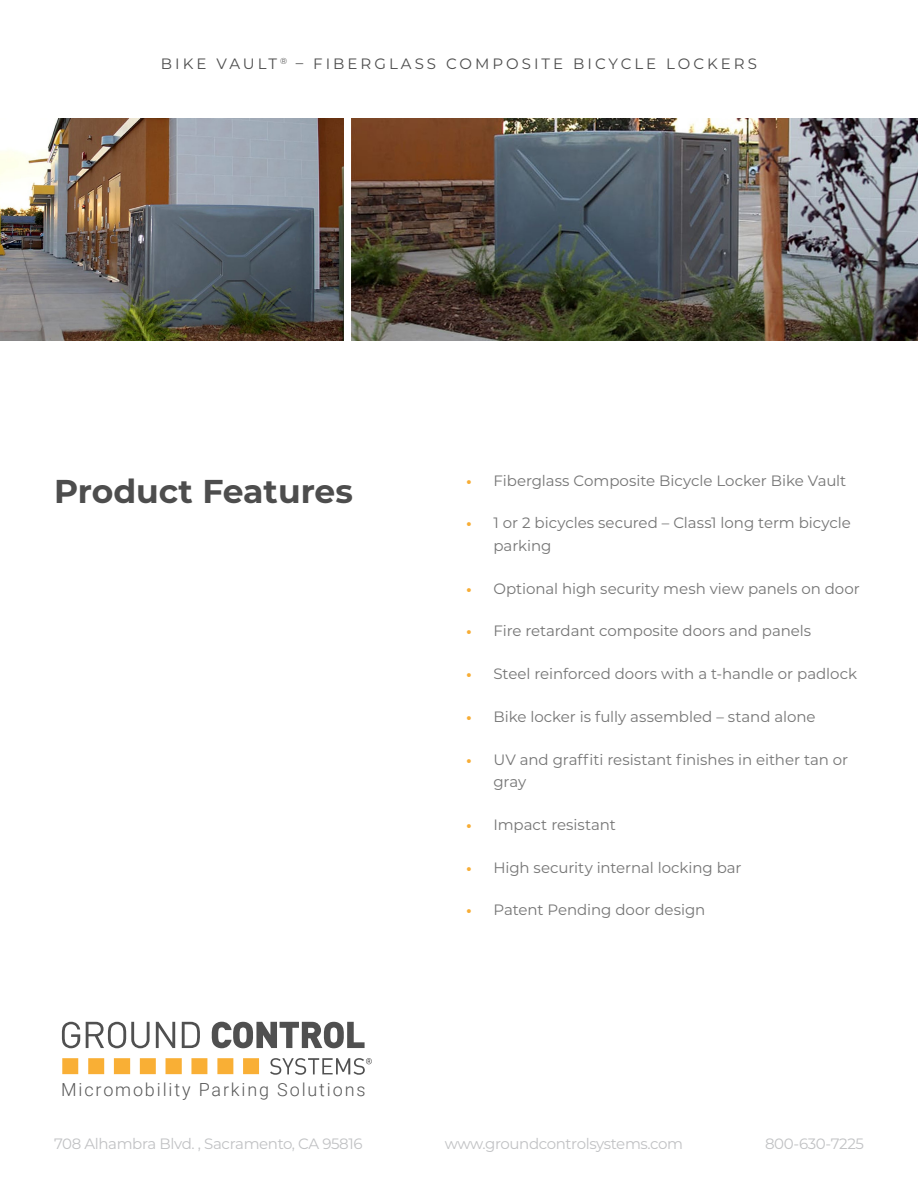
<style>
.page{position:relative;width:918px;height:1188px;background:#fff}
.page>*{position:absolute;margin:0;border:0;box-sizing:border-box;transform-origin:0 0}
.t1{font:700 33px "Montserrat";color:#4d4d4d}
.t2{font:300 18px "Roboto";letter-spacing:.105em;color:#585858}
.t3{font:15px/22.5px "Montserrat";letter-spacing:-.005em;color:#757575}
.t4{font:15px "Montserrat";letter-spacing:-.025em;color:#c1c2c4}
.t5{font:15px "Montserrat";letter-spacing:.2em;color:#4d4d4d}
.s1{font-family:"Myriad Pro";font-weight:700;color:#f7ad36}
</style>
<div class="page">
<svg style="left:62px;top:1058px;width:197px;height:16px"></svg>
<svg style="left:62px;top:1022px;width:18px;height:26px"></svg>
<svg style="left:86px;top:1022px;width:64px;height:26px"></svg>
<svg style="left:156px;top:1022px;width:19px;height:26px"></svg>
<svg style="left:182px;top:1022px;width:18px;height:26px"></svg>
<svg style="left:212px;top:1022px;width:153px;height:26px"></svg>
<svg style="left:270px;top:1058px;width:102px;height:17px"></svg>
<img style="left:351px;top:119px;width:567px;height:222px">
<img style="left:0;top:119px;width:343px;height:222px">
<p class="t5" style="left:161px;top:53px;width:598px">BIKE VAULT <sup>®</sup> – FIBERGLASS COMPOSITE BICYCLE LOCKERS</p>
<p class="t1" style="left:54px;top:467px;width:300px">Product Features</p>
<p class="t2" style="left:61px;top:1077px;width:306px">Micromobility Parking Solutions</p>
<p class="t3" style="left:466px;top:468px;width:381px"><span class="s1">•</span> Fiberglass Composite Bicycle Locker Bike Vault</p>
<p class="t3" style="left:494px;top:511px;width:359px;text-indent:-27px"><span class="s1">•</span> 1 or 2 bicycles secured – Class1 long term bicycle parking</p>
<p class="t3" style="left:466px;top:576px;width:395px"><span class="s1">•</span> Optional high security mesh view panels on door</p>
<p class="t3" style="left:466px;top:619px;width:346px"><span class="s1">•</span> Fire retardant composite doors and panels</p>
<p class="t3" style="left:466px;top:662px;width:392px"><span class="s1">•</span> Steel reinforced doors with a t-handle or padlock</p>
<p class="t3" style="left:466px;top:705px;width:351px"><span class="s1">•</span> Bike locker is fully assembled – stand alone</p>
<p class="t3" style="left:494px;top:747px;width:356px;text-indent:-27px"><span class="s1">•</span> UV and graffiti resistant finishes in either tan or gray</p>
<p class="t3" style="left:466px;top:813px;width:151px"><span class="s1">•</span> Impact resistant</p>
<p class="t3" style="left:466px;top:855px;width:277px"><span class="s1">•</span> High security internal locking bar</p>
<p class="t3" style="left:466px;top:898px;width:240px"><span class="s1">•</span> Patent Pending door design</p>
<p class="t4" style="left:54px;top:1133px;width:310px">708 Alhambra Blvd. , Sacramento, CA 95816</p>
<p class="t4" style="left:445px;top:1133px;width:240px">www.groundcontrolsystems.com</p>
<p class="t4" style="left:765px;top:1133px;width:100px">800-630-7225</p>
</div>
